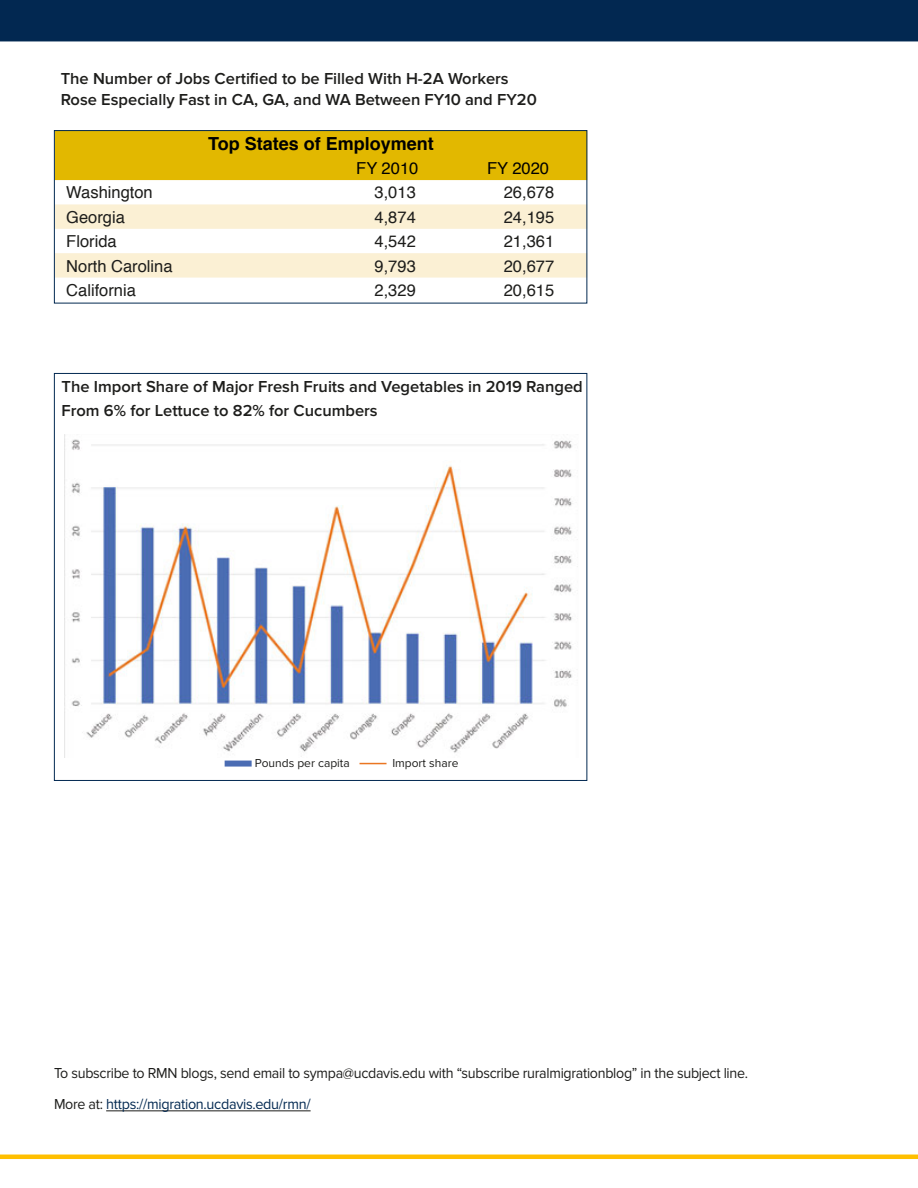
<style>
.page{position:relative;width:918px;height:1188px;background:#fff}
.page>*{position:absolute;margin:0;border:0;box-sizing:border-box;transform-origin:0 0}
.Table_Row_and_Column{font:700 18px "Helvetica";color:#000}
.Article_Body__Palati{font:600 16.5px "Proxima Nova";color:#1d1d1b}
.Table_Guts{font:16.5px "Helvetica";color:#1d1d1b}
.Table_Row_and_Column-2{font:16.5px "Helvetica";color:#000}
.Article_Body__Palati-2{font:15px "Proxima Nova";letter-spacing:-.02em;color:#1d1d1b;scale:.95 1}
.Article_Body__Palati-3{font:15px "Proxima Nova";letter-spacing:-.02em;color:#022851;scale:.96 1}
.Article_Body__Palati-4{font:12px "Proxima Nova";color:#1d1d1b}
.s1{color:#1d1d1b}
</style>
<div class="page">
<hr style="left:106px;top:1111px;width:205px;height:1px;background:#1d1d1b">
<hr style="left:0;top:1155px;width:918px;height:4px;background:#ffbf00">
<div style="left:0;top:0;width:918px;height:41px;background:#022851"></div>
<div style="left:56px;top:132px;width:529px;height:48px;background:#e2b800"></div>
<svg style="left:56px;top:204px;width:529px;height:74px"></svg>
<div style="left:54px;top:130px;width:533px;height:173px;border:1px solid #022851"></div>
<img style="left:64px;top:435px;width:514px;height:322px">
<div style="left:225px;top:761px;width:27px;height:6px;background:#4b6cb3"></div>
<svg style="left:360px;top:763px;width:27px;height:1px"></svg>
<p class="Article_Body__Palati" style="left:61px;top:69px;width:450px">The Number of Jobs Certified to be Filled With H-2A Workers</p>
<p class="Article_Body__Palati" style="left:61px;top:90px;width:478px">Rose Especially Fast in CA, GA, and WA Between FY10 and FY20</p>
<p class="Table_Row_and_Column" style="left:208px;top:129px;width:227px">Top States of Employment</p>
<p class="Table_Row_and_Column-2" style="left:356px;top:156px;width:64px">FY 2010</p>
<p class="Table_Row_and_Column-2" style="left:487px;top:156px;width:64px">FY 2020</p>
<p class="Table_Guts" style="left:66px;top:180px;width:88px">Washington</p>
<p class="Table_Guts" style="left:375px;top:180px;width:43px">3,013</p>
<p class="Table_Guts" style="left:504px;top:180px;width:52px">26,678</p>
<p class="Table_Guts" style="left:66px;top:204px;width:60px">Georgia</p>
<p class="Table_Guts" style="left:375px;top:204px;width:43px">4,874</p>
<p class="Table_Guts" style="left:504px;top:204px;width:52px">24,195</p>
<p class="Table_Guts" style="left:66px;top:229px;width:52px">Florida</p>
<p class="Table_Guts" style="left:375px;top:229px;width:43px">4,542</p>
<p class="Table_Guts" style="left:504px;top:229px;width:52px">21,361</p>
<p class="Table_Guts" style="left:66px;top:253px;width:108px">North Carolina</p>
<p class="Table_Guts" style="left:375px;top:253px;width:43px">9,793</p>
<p class="Table_Guts" style="left:504px;top:253px;width:52px">20,677</p>
<p class="Table_Guts" style="left:66px;top:277px;width:71px">California</p>
<p class="Table_Guts" style="left:375px;top:277px;width:43px">2,329</p>
<p class="Table_Guts" style="left:504px;top:277px;width:52px">20,615</p>
<p class="Article_Body__Palati" style="left:62px;top:377px;width:523px">The Import Share of Major Fresh Fruits and Vegetables in 2019 Ranged</p>
<p class="Article_Body__Palati" style="left:62px;top:401px;width:318px">From 6% for Lettuce to 82% for Cucumbers</p>
<p class="Article_Body__Palati-4" style="left:255px;top:756px;width:96px">Pounds per capita</p>
<p class="Article_Body__Palati-4" style="left:392px;top:756px;width:68px">Import share</p>
<p class="Article_Body__Palati-2" style="left:54px;top:1064px;width:732px">To subscribe to RMN blogs, send email to sympa@ucdavis.edu with “subscribe ruralmigrationblog” in the subject line.</p>
<p class="Article_Body__Palati-3" style="left:54px;top:1095px;width:269px"><span class="s1">More at:</span> https://migration.ucdavis.edu/rmn/</p>
</div>
